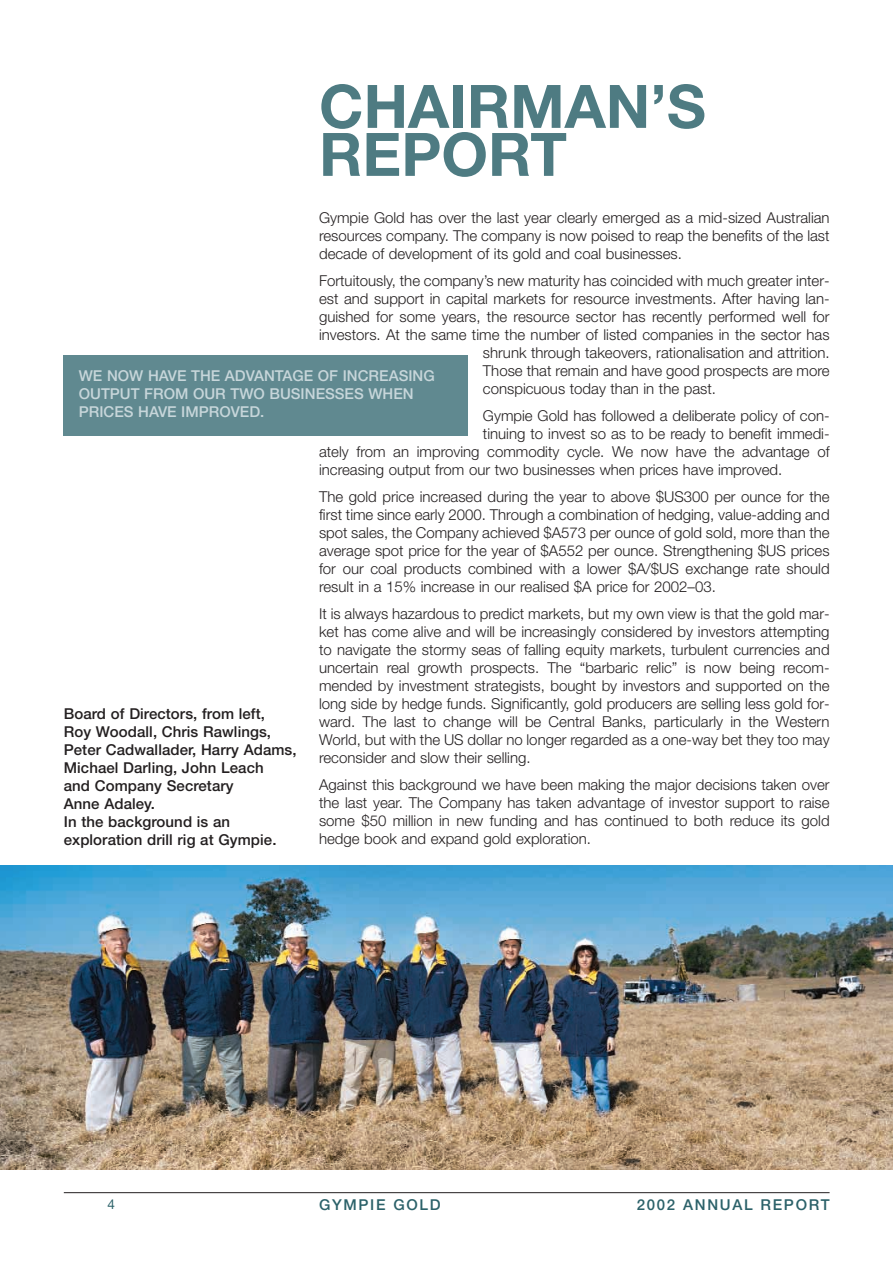
<style>
.page{position:relative;width:893px;height:1263px;background:#fff}
.page>*{position:absolute;margin:0;border:0;box-sizing:border-box;transform-origin:0 0}
.t1{font:700 60px/48px "Helvetica Neue";color:#4e7b82}
.t2{font:300 15px/18px "Helvetica Neue";color:#231f20;text-align:justify}
.t3{font:500 15px/18px "Helvetica Neue";letter-spacing:.005em;color:#231f20}
.t4{font:500 15px/18px "Helvetica Neue";color:#c7d6da}
.t5{font:500 15px "Helvetica Neue";letter-spacing:.11em;color:#2b6169}
.t6{font:13.5px "Helvetica Neue";color:#2b6169}
</style>
<div class="page">
<img style="left:0;top:355px;width:892px;height:839px">
<h1 class="t1" style="left:319px;top:89px;width:388px">CHAIRMAN’S<br>REPORT</h1>
<p class="t2" style="left:319px;top:211px;width:512px">Gympie Gold has over the last year clearly emerged as a mid-sized Australian resources company. The company is now poised to reap the benefits of the last decade of development of its gold and coal businesses.</p>
<p class="t2" style="left:319px;top:274px;width:512px">Fortuitously, the company’s new maturity has coincided with much greater inter-</p>
<p class="t2" style="left:319px;top:292px;width:512px">est and support in capital markets for resource investments. After having lan-</p>
<p class="t2" style="left:319px;top:310px;width:512px">guished for some years, the resource sector has recently performed well for</p>
<p class="t2" style="left:319px;top:328px;width:512px">investors. At the same time the number of listed companies in the sector has</p>
<p class="t2" style="left:483px;top:346px;width:348px">shrunk through takeovers, rationalisation and attrition.</p>
<p class="t2" style="left:483px;top:364px;width:348px">Those that remain and have good prospects are more</p>
<p class="t2" style="left:483px;top:382px;width:234px">conspicuous today than in the past.</p>
<p class="t2" style="left:483px;top:409px;width:348px">Gympie Gold has followed a deliberate policy of con-</p>
<p class="t2" style="left:483px;top:427px;width:348px">tinuing to invest so as to be ready to benefit immedi-</p>
<p class="t2" style="left:319px;top:445px;width:512px">ately from an improving commodity cycle. We now have the advantage of</p>
<p class="t2" style="left:319px;top:463px;width:464px">increasing output from our two businesses when prices have improved.</p>
<p class="t2" style="left:319px;top:490px;width:512px">The gold price increased during the year to above $US300 per ounce for the first time since early 2000. Through a combination of hedging, value-adding and spot sales, the Company achieved $A573 per ounce of gold sold, more than the average spot price for the year of $A552 per ounce. Strengthening $US prices for our coal products combined with a lower $A/$US exchange rate should result in a 15% increase in our realised $A price for 2002–03.</p>
<p class="t2" style="left:319px;top:607px;width:512px">It is always hazardous to predict markets, but my own view is that the gold mar&shy;ket has come alive and will be increasingly considered by investors attempting to navigate the stormy seas of falling equity markets, turbulent currencies and uncertain real growth prospects. The “barbaric relic” is now being recom&shy;mended by investment strategists, bought by investors and supported on the long side by hedge funds. Significantly, gold producers are selling less gold for&shy;ward. The last to change will be Central Banks, particularly in the Western World, but with the US dollar no longer regarded as a one-way bet they too may reconsider and slow their selling.</p>
<p class="t2" style="left:319px;top:778px;width:512px">Against this background we have been making the major decisions taken over the last year. The Company has taken advantage of investor support to raise some $50 million in new funding and has continued to both reduce its gold hedge book and expand gold exploration.</p>
<p class="t4" style="left:79px;top:368px;width:357px">WE NOW HAVE THE ADVANTAGE OF INCREASING<br>OUTPUT FROM OUR TWO BUSINESSES WHEN<br>PRICES HAVE IMPROVED.</p>
<p class="t3" style="left:64px;top:706px;width:234px">Board of Directors, from left,<br>Roy Woodall, Chris Rawlings,<br>Peter Cadwallader, Harry Adams,<br>Michael Darling, John Leach<br>and Company Secretary<br>Anne Adaley.<br>In the background is an exploration drill rig at Gympie.</p>
<p class="t6" style="left:107px;top:1199px;width:9px">4</p>
<p class="t5" style="left:319px;top:1199px;width:123px">GYMPIE GOLD</p>
<p class="t5" style="left:637px;top:1199px;width:194px">2002 ANNUAL REPORT</p>
</div>
